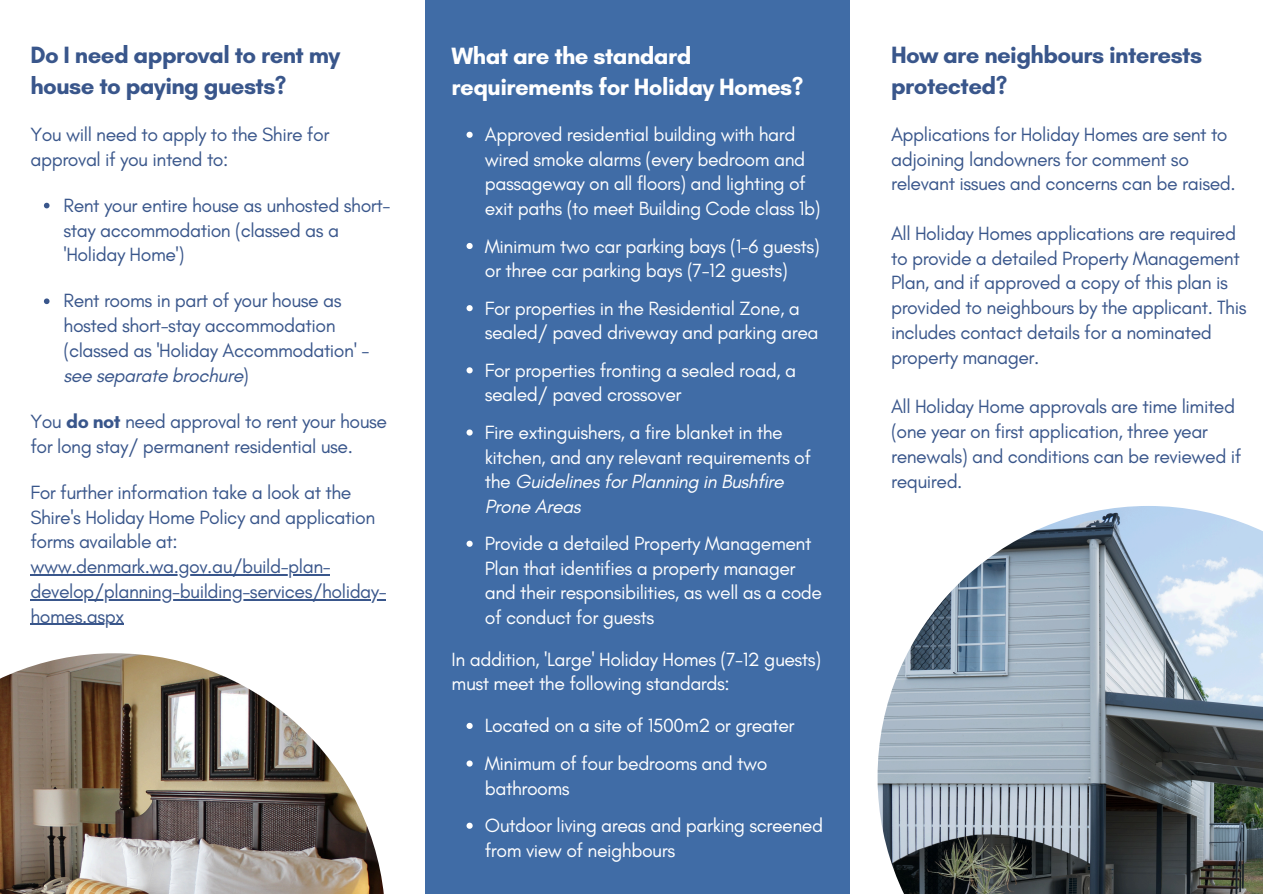
<style>
.page{position:relative;width:1263px;height:894px;background:#fff}
.page>*{position:absolute;margin:0;border:0;box-sizing:border-box;transform-origin:0 0}
.t1{font:700 24px/30.3px "Glacial Indifference";letter-spacing:-.025em;color:#39568b}
.t2{font:700 24px/30.6px "Glacial Indifference";letter-spacing:-.025em;color:#fff}
.t3{font:19.5px/24.8px "Glacial Indifference";letter-spacing:-.025em;color:#39568b}
.t4{font:19.5px/24.5px "Glacial Indifference";letter-spacing:-.025em;color:#fff}
.s1{font-style:italic}
.s2{font-weight:700}
</style>
<div class="page">
<div style="left:426px;top:0;width:424px;height:893px;background:#406ca6"></div>
<img style="left:878px;top:506px;width:385px;height:387px">
<img style="left:0;top:653px;width:384px;height:240px">
<svg style="left:44px;top:203px;width:6px;height:5px"></svg>
<svg style="left:44px;top:298px;width:6px;height:6px"></svg>
<hr style="left:30px;top:574px;width:300px;height:1px;background:#39568b">
<hr style="left:30px;top:599px;width:356px;height:1px;background:#39568b">
<hr style="left:30px;top:623px;width:94px;height:1px;background:#39568b">
<svg style="left:466px;top:132px;width:7px;height:6px"></svg>
<svg style="left:466px;top:243px;width:7px;height:6px"></svg>
<svg style="left:466px;top:305px;width:7px;height:6px"></svg>
<svg style="left:466px;top:367px;width:7px;height:6px"></svg>
<svg style="left:466px;top:429px;width:7px;height:6px"></svg>
<svg style="left:466px;top:540px;width:7px;height:6px"></svg>
<svg style="left:466px;top:722px;width:7px;height:6px"></svg>
<svg style="left:466px;top:760px;width:7px;height:6px"></svg>
<svg style="left:466px;top:822px;width:7px;height:6px"></svg>
<p class="t1" style="left:30px;top:40px;width:311px">Do I need approval to rent my house to paying guests?</p>
<p class="t3" style="left:30px;top:122px;width:301px">You will need to apply to the Shire for approval if you intend to:</p>
<p class="t3" style="left:64px;top:192px;width:328px">Rent your entire house as unhosted short&shy;stay accommodation (classed as a 'Holiday Home')</p>
<p class="t3" style="left:64px;top:288px;width:307px">Rent rooms in part of your house as hosted short-stay accommodation (classed as 'Holiday Accommodation' - <span class="s1">see separate brochure</span>)</p>
<p class="t3" style="left:30px;top:408px;width:358px">You <span class="s2">do not</span> need approval to rent your house for long stay/ permanent residential use.</p>
<h1 class="t3" style="left:30px;top:479px;width:346px">For further information take a look at the<br>Shire's Holiday Home Policy and application forms available at:</h1>
<p class="t3" style="left:30px;top:554px;width:302px">www.denmark.wa.gov.au/build-plan-</p>
<p class="t3" style="left:30px;top:578px;width:358px">develop/planning-building-services/holiday-</p>
<p class="t3" style="left:30px;top:603px;width:95px">homes.aspx</p>
<p class="t2" style="left:452px;top:41px;width:353px">What are the standard requirements for Holiday Homes?</p>
<p class="t4" style="left:485px;top:122px;width:337px">Approved residential building with hard wired smoke alarms (every bedroom and passageway on all floors) and lighting of exit paths (to meet Building Code class 1b)</p>
<p class="t4" style="left:485px;top:233px;width:336px">Minimum two car parking bays (1-6 guests) or three car parking bays (7-12 guests)</p>
<p class="t4" style="left:485px;top:295px;width:335px">For properties in the Residential Zone, a sealed/ paved driveway and parking area</p>
<p class="t4" style="left:485px;top:358px;width:313px">For properties fronting a sealed road, a sealed/ paved crossover</p>
<p class="t4" style="left:485px;top:420px;width:328px">Fire extinguishers, a fire blanket in the kitchen, and any relevant requirements of the <span class="s1">Guidelines for Planning in Bushfire Prone Areas</span></p>
<p class="t4" style="left:485px;top:531px;width:339px">Provide a detailed Property Management Plan that identifies a property manager and their responsibilities, as well as a code of conduct for guests</p>
<h1 class="t4" style="left:452px;top:646px;width:371px">In addition, 'Large' Holiday Homes (7-12 guests) must meet the following standards:</h1>
<p class="t4" style="left:485px;top:713px;width:311px">Located on a site of 1500m2 or greater</p>
<p class="t4" style="left:485px;top:750px;width:284px">Minimum of four bedrooms and two bathrooms</p>
<p class="t4" style="left:485px;top:813px;width:340px">Outdoor living areas and parking screened from view of neighbours</p>
<p class="t1" style="left:891px;top:40px;width:313px">How are neighbours interests protected?</p>
<p class="t3" style="left:891px;top:122px;width:346px">Applications for Holiday Homes are sent to adjoining landowners for comment so relevant issues and concerns can be raised.</p>
<p class="t3" style="left:891px;top:221px;width:357px">All Holiday Homes applications are required to provide a detailed Property Management Plan, and if approved a copy of this plan is provided to neighbours by the applicant. This includes contact details for a nominated property manager.</p>
<p class="t3" style="left:891px;top:394px;width:352px">All Holiday Home approvals are time limited (one year on first application, three year renewals) and conditions can be reviewed if required.</p>
</div>
